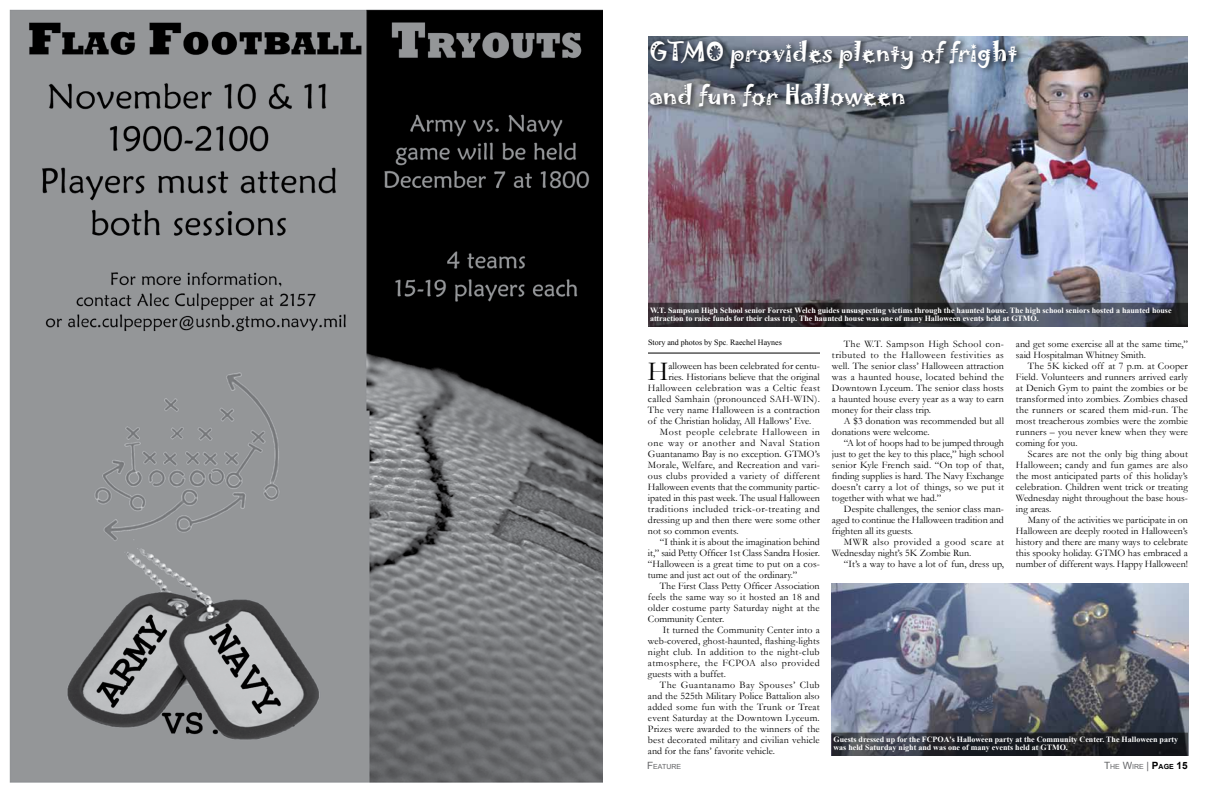
<style>
.page{position:relative;width:1224px;height:792px;background:#fff}
.page>*{position:absolute;margin:0;border:0;box-sizing:border-box;transform-origin:0 0}
.t1{font:27.6px "Garamond";color:#000}
.t2{font:24px/44px "Jokerman";color:#fff}
.t3{font:10px/11px "Garamond";letter-spacing:.005em;color:#000;text-align:justify}
.t4{font:10px "Garamond";letter-spacing:.03em;color:#000}
.t5{font:10px "Garamond";letter-spacing:.05em;color:#000}
.t6{font:10px "Garamond";letter-spacing:.035em;color:#000}
.t7{font:10px "Garamond";letter-spacing:.04em;color:#000}
.t8{font:10px "Garamond";letter-spacing:.025em;color:#000}
.t9{font:700 8px/8px "Times New Roman";color:#fff}
.t10{font:8px "Times New Roman";color:#000}
.t11{font:7px "Arial";color:#636466}
.s1{font-size:10px}
.s2{font-weight:700;font-size:10px;color:#000}
.s3{font-weight:700;color:#000}
</style>
<div class="page">
<img style="left:9px;top:9px;width:594px;height:774px">
<img style="left:648px;top:36px;width:540px;height:267px">
<div style="left:647px;top:36px;width:377px;height:78px;background:#000;opacity:.75"></div>
<hr style="left:648px;top:353px;width:172px;height:1px;background:#000">
<img style="left:832px;top:583px;width:356px;height:150px">
<svg style="left:834px;top:735px;width:352px;height:19px;background:#24272d"></svg>
<div style="left:832px;top:733px;width:356px;height:23px;border:1px solid #000"></div>
<svg style="left:650px;top:305px;width:536px;height:20px;background:#37373f"></svg>
<div style="left:648px;top:303px;width:540px;height:24px;border:1px solid #000"></div>
<h2 class="t2" style="left:650px;top:29px;width:370px">GTMO provides plenty of fright and fun for Halloween</h2>
<p class="t9" style="left:650px;top:306px;width:523px">W.T. Sampson High School senior Forrest Welch guides unsuspecting victims through the haunted house. The high school seniors hosted a haunted house attraction to raise funds for their class trip. The haunted house was one of many Halloween events held at GTMO.</p>
<p class="t10" style="left:648px;top:337px;width:135px">Story and photos by Spc. Raechel Haynes</p>
<h1 class="t1" style="left:647px;top:352px;width:23px">H</h1>
<p class="t3" style="left:668px;top:360px;width:153px">alloween has been celebrated for centu-</p>
<p class="t3" style="left:668px;top:371px;width:153px">ries. Historians believe that the original</p>
<p class="t6" style="left:648px;top:381px;width:173px">Halloween celebration was a Celtic feast</p>
<p class="t4" style="left:648px;top:392px;width:173px">called Samhain (pronounced SAH-WIN).</p>
<p class="t3" style="left:648px;top:404px;width:173px">The very name Halloween is a contraction</p>
<p class="t3" style="left:648px;top:415px;width:165px">of the Christian holiday, All Hallows’ Eve.</p>
<p class="t5" style="left:660px;top:425px;width:161px">Most people celebrate Halloween in</p>
<p class="t5" style="left:648px;top:436px;width:173px">one way or another and Naval Station</p>
<p class="t3" style="left:648px;top:448px;width:174px">Guantanamo Bay is no exception. GTMO’s</p>
<p class="t8" style="left:648px;top:458px;width:174px">Morale, Welfare, and Recreation and vari-</p>
<p class="t4" style="left:648px;top:469px;width:174px">ous clubs provided a variety of different</p>
<p class="t3" style="left:648px;top:481px;width:173px">Halloween events that the community partic-</p>
<p class="t3" style="left:648px;top:492px;width:173px">ipated in this past week. The usual Halloween</p>
<p class="t7" style="left:648px;top:502px;width:173px">traditions included trick-or-treating and</p>
<p class="t3" style="left:648px;top:514px;width:174px">dressing up and then there were some other</p>
<p class="t3" style="left:648px;top:525px;width:92px">not so common events.</p>
<p class="t3" style="left:660px;top:536px;width:161px">“I think it is about the imagination behind</p>
<p class="t3" style="left:648px;top:547px;width:174px">it,” said Petty Officer 1st Class Sandra Hosier.</p>
<p class="t3" style="left:648px;top:558px;width:173px">“Halloween is a great time to put on a cos-</p>
<p class="t3" style="left:648px;top:569px;width:151px">tume and just act out of the ordinary.”</p>
<p class="t3" style="left:660px;top:580px;width:161px">The First Class Petty Officer Association</p>
<p class="t3" style="left:648px;top:591px;width:173px">feels the same way so it hosted an 18 and</p>
<p class="t3" style="left:648px;top:602px;width:173px">older costume party Saturday night at the</p>
<p class="t3" style="left:648px;top:613px;width:78px">Community Center.</p>
<p class="t3" style="left:663px;top:624px;width:158px">It turned the Community Center into a</p>
<p class="t3" style="left:648px;top:635px;width:173px">web-covered, ghost-haunted, flashing-lights</p>
<p class="t6" style="left:648px;top:645px;width:173px">night club. In addition to the night-club</p>
<p class="t5" style="left:648px;top:656px;width:173px">atmosphere, the FCPOA also provided</p>
<p class="t3" style="left:648px;top:668px;width:80px">guests with a buffet.</p>
<p class="t7" style="left:660px;top:678px;width:161px">The Guantanamo Bay Spouses’ Club</p>
<p class="t3" style="left:648px;top:690px;width:173px">and the 525th Military Police Battalion also</p>
<p class="t4" style="left:648px;top:700px;width:173px">added some fun with the Trunk or Treat</p>
<p class="t3" style="left:648px;top:712px;width:173px">event Saturday at the Downtown Lyceum.</p>
<p class="t3" style="left:648px;top:723px;width:173px">Prizes were awarded to the winners of the</p>
<p class="t3" style="left:648px;top:734px;width:173px">best decorated military and civilian vehicle</p>
<p class="t3" style="left:648px;top:745px;width:128px">and for the fans’ favorite vehicle.</p>
<p class="t11" style="left:647px;top:762px;width:35px"><span class="s1">F</span>EATURE</p>
<p class="t3" style="left:832px;top:338px;width:174px;text-indent:12px">The W.T. Sampson High School con&shy;tributed to the Halloween festivities as well. The senior class’ Halloween attraction was a haunted house, located behind the Downtown Lyceum. The senior class hosts a haunted house every year as a way to earn money for their class trip.</p>
<p class="t3" style="left:832px;top:415px;width:173px;text-indent:12px">A $3 donation was recommended but all donations were welcome.</p>
<p class="t3" style="left:832px;top:437px;width:174px;text-indent:12px">“A lot of hoops had to be jumped through just to get the key to this place,” high school senior Kyle French said. “On top of that, finding supplies is hard. The Navy Exchange doesn’t carry a lot of things, so we put it together with what we had.”</p>
<p class="t3" style="left:832px;top:503px;width:173px;text-indent:12px">Despite challenges, the senior class man&shy;aged to continue the Halloween tradition and frighten all its guests.</p>
<p class="t3" style="left:832px;top:536px;width:173px;text-indent:12px">MWR also provided a good scare at<br>Wednesday night’s 5K Zombie Run.</p>
<p class="t3" style="left:844px;top:558px;width:161px">“It’s a way to have a lot of fun, dress up,</p>
<p class="t3" style="left:1016px;top:338px;width:173px">and get some exercise all at the same time,” said Hospitalman Whitney Smith.</p>
<p class="t3" style="left:1016px;top:360px;width:174px;text-indent:12px">The 5K kicked off at 7 p.m. at Cooper Field. Volunteers and runners arrived early at Denich Gym to paint the zombies or be transformed into zombies. Zombies chased the runners or scared them mid-run. The most treacherous zombies were the zombie runners – you never knew when they were coming for you.</p>
<p class="t3" style="left:1016px;top:448px;width:173px;text-indent:12px">Scares are not the only big thing about Halloween; candy and fun games are also the most anticipated parts of this holiday’s celebration. Children went trick or treating Wednesday night throughout the base hous&shy;ing areas.</p>
<p class="t3" style="left:1016px;top:514px;width:174px;text-indent:12px">Many of the activities we participate in on Halloween are deeply rooted in Halloween’s history and there are many ways to celebrate this spooky holiday. GTMO has embraced a number of different ways. Happy Halloween!</p>
<p class="t9" style="left:834px;top:735px;width:346px">Guests dressed up for the FCPOA's Halloween party at the Community Center. The Halloween party was held Saturday night and was one of many events held at GTMO.</p>
<p class="t11" style="left:1104px;top:762px;width:85px"><span class="s1">T</span>HE <span class="s1">W</span>IRE <span class="s1">|</span> <span class="s2">P</span><span class="s3">age</span> <span class="s2">15</span></p>
</div>
